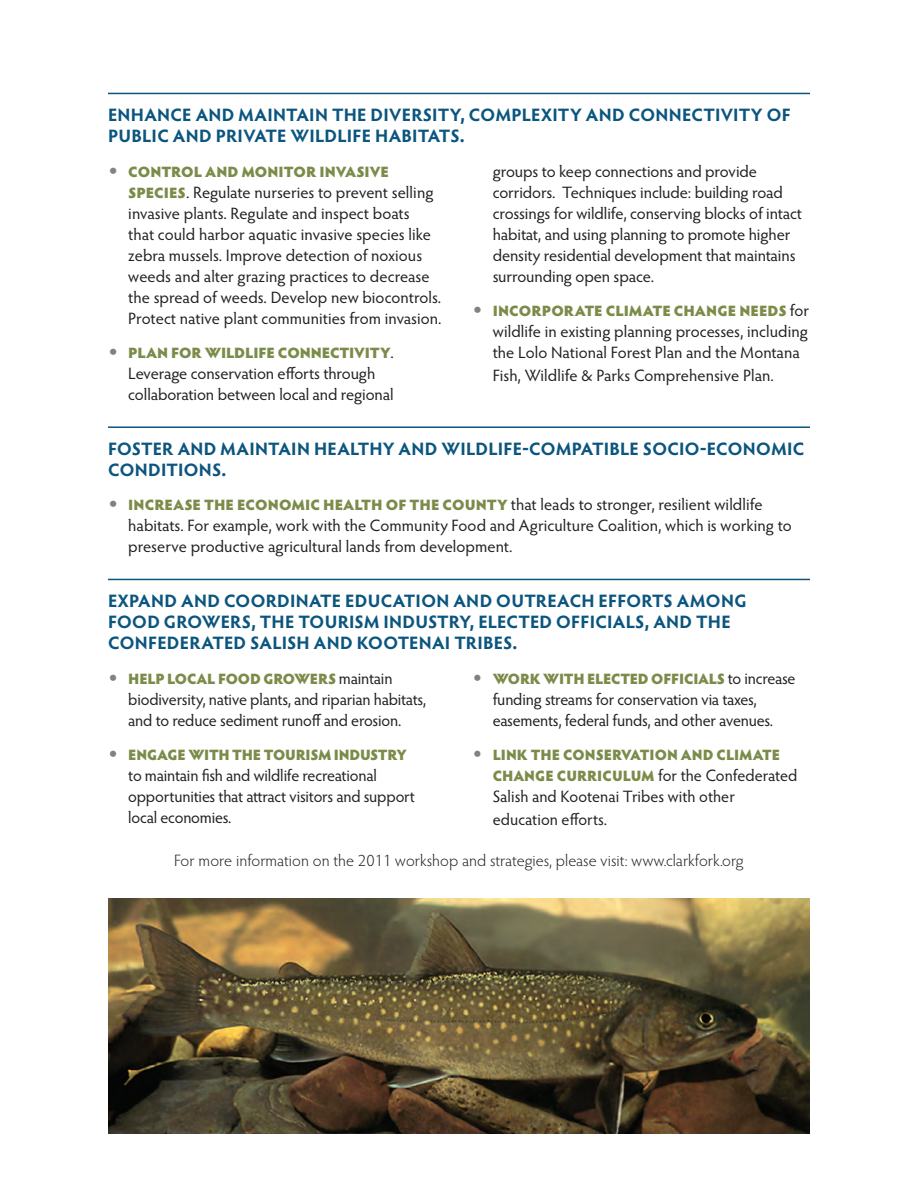
<style>
.page{position:relative;width:918px;height:1188px;background:#fff}
.page>*{position:absolute;margin:0;border:0;box-sizing:border-box;transform-origin:0 0}
.strategies{font:700 18px/21px "Hypatia Sans Pro";letter-spacing:.015em;color:#0b557e}
.inset_list_bullets{font:16.5px/21px "Hypatia Sans Pro";letter-spacing:-.005em;color:#231f20}
.text{font:300 16.5px "Hypatia Sans Pro";letter-spacing:.005em;color:#231f20}
.inset_list_bullets-2{font:900 15px "Hypatia Sans Pro";letter-spacing:-.005em;color:#7b8b49}
.s1{font-family:"Futura";font-weight:300;font-size:16.5px;color:#808285}
.s2{font-weight:900;font-size:15px;color:#7b8b49}
.s3{font-weight:400;font-size:16.5px;color:#231f20}
.s4{font-family:"Futura";font-weight:300;color:#808285}
</style>
<div class="page">
<hr style="left:108px;top:93px;width:702px;height:1px;background:#0b557e">
<hr style="left:108px;top:426px;width:702px;height:2px;background:#0b557e">
<hr style="left:108px;top:579px;width:702px;height:1px;background:#0b557e">
<img style="left:108px;top:899px;width:702px;height:235px">
<p class="strategies" style="left:108px;top:104px;width:684px">ENHANCE AND MAINTAIN THE DIVERSITY, COMPLEXITY AND CONNECTIVITY OF<br>PUBLIC AND PRIVATE WILDLIFE HABITATS.</p>
<p class="inset_list_bullets-2" style="left:108px;top:160px;width:283px"><span class="s1">•</span> CONTROL AND MONITOR INVASIVE</p>
<p class="inset_list_bullets" style="left:128px;top:181px;width:315px"><span class="s2">SPECIES</span>. Regulate nurseries to prevent selling invasive plants. Regulate and inspect boats<br>that could harbor aquatic invasive species like zebra mussels. Improve detection of noxious weeds and alter grazing practices to decrease the spread of weeds. Develop new biocontrols.<br>Protect native plant communities from invasion.</p>
<p class="inset_list_bullets-2" style="left:108px;top:342px;width:287px"><span class="s1">•</span> PLAN FOR WILDLIFE CONNECTIVITY<span class="s3">.</span></p>
<p class="inset_list_bullets" style="left:128px;top:363px;width:267px">Leverage conservation efforts through collaboration between local and regional</p>
<p class="inset_list_bullets" style="left:493px;top:160px;width:311px">groups to keep connections and provide corridors. Techniques include: building road crossings for wildlife, conserving blocks of intact habitat, and using planning to promote higher density residential development that maintains surrounding open space.</p>
<p class="inset_list_bullets-2" style="left:473px;top:300px;width:338px"><span class="s1">•</span> INCORPORATE CLIMATE CHANGE NEEDS <span class="s3">for</span></p>
<p class="inset_list_bullets" style="left:493px;top:321px;width:317px">wildlife in existing planning processes, including the Lolo National Forest Plan and the Montana</p>
<p class="inset_list_bullets" style="left:493px;top:364px;width:283px">Fish, Wildlife &amp; Parks Comprehensive Plan.</p>
<p class="strategies" style="left:108px;top:437px;width:698px">FOSTER AND MAINTAIN HEALTHY AND WILDLIFE-COMPATIBLE SOCIO-ECONOMIC<br>CONDITIONS.</p>
<p class="inset_list_bullets" style="left:128px;top:494px;width:665px;text-indent:-20px"><span class="s4">•</span> <span class="s2">INCREASE THE ECONOMIC HEALTH OF THE COUNTY</span> that leads to stronger, resilient wildlife habitats. For example, work with the Community Food and Agriculture Coalition, which is working to preserve productive agricultural lands from development.</p>
<p class="strategies" style="left:108px;top:590px;width:640px">EXPAND AND COORDINATE EDUCATION AND OUTREACH EFFORTS AMONG<br>FOOD GROWERS, THE TOURISM INDUSTRY, ELECTED OFFICIALS, AND THE<br>CONFEDERATED SALISH AND KOOTENAI TRIBES.</p>
<p class="inset_list_bullets-2" style="left:108px;top:667px;width:286px"><span class="s1">•</span> HELP LOCAL FOOD GROWERS <span class="s3">maintain</span></p>
<p class="inset_list_bullets" style="left:128px;top:688px;width:299px">biodiversity, native plants, and riparian habitats, and to reduce sediment runoff and erosion.</p>
<p class="inset_list_bullets-2" style="left:108px;top:744px;width:300px"><span class="s1">•</span> ENGAGE WITH THE TOURISM INDUSTRY</p>
<p class="inset_list_bullets" style="left:128px;top:765px;width:288px">to maintain fish and wildlife recreational opportunities that attract visitors and support local economies.</p>
<p class="inset_list_bullets-2" style="left:472px;top:667px;width:325px"><span class="s1">•</span> WORK WITH ELECTED OFFICIALS <span class="s3">to increase</span></p>
<p class="inset_list_bullets" style="left:493px;top:688px;width:282px">funding streams for conservation via taxes, easements, federal funds, and other avenues.</p>
<p class="inset_list_bullets-2" style="left:473px;top:744px;width:309px"><span class="s1">•</span> LINK THE CONSERVATION AND CLIMATE</p>
<p class="inset_list_bullets" style="left:493px;top:765px;width:306px"><span class="s2">CHANGE CURRICULUM</span> for the Confederated<br>Salish and Kootenai Tribes with other</p>
<p class="inset_list_bullets" style="left:493px;top:808px;width:116px">education efforts.</p>
<p class="text" style="left:174px;top:850px;width:571px">For more information on the 2011 workshop and strategies, please visit: www.clarkfork.org</p>
</div>
